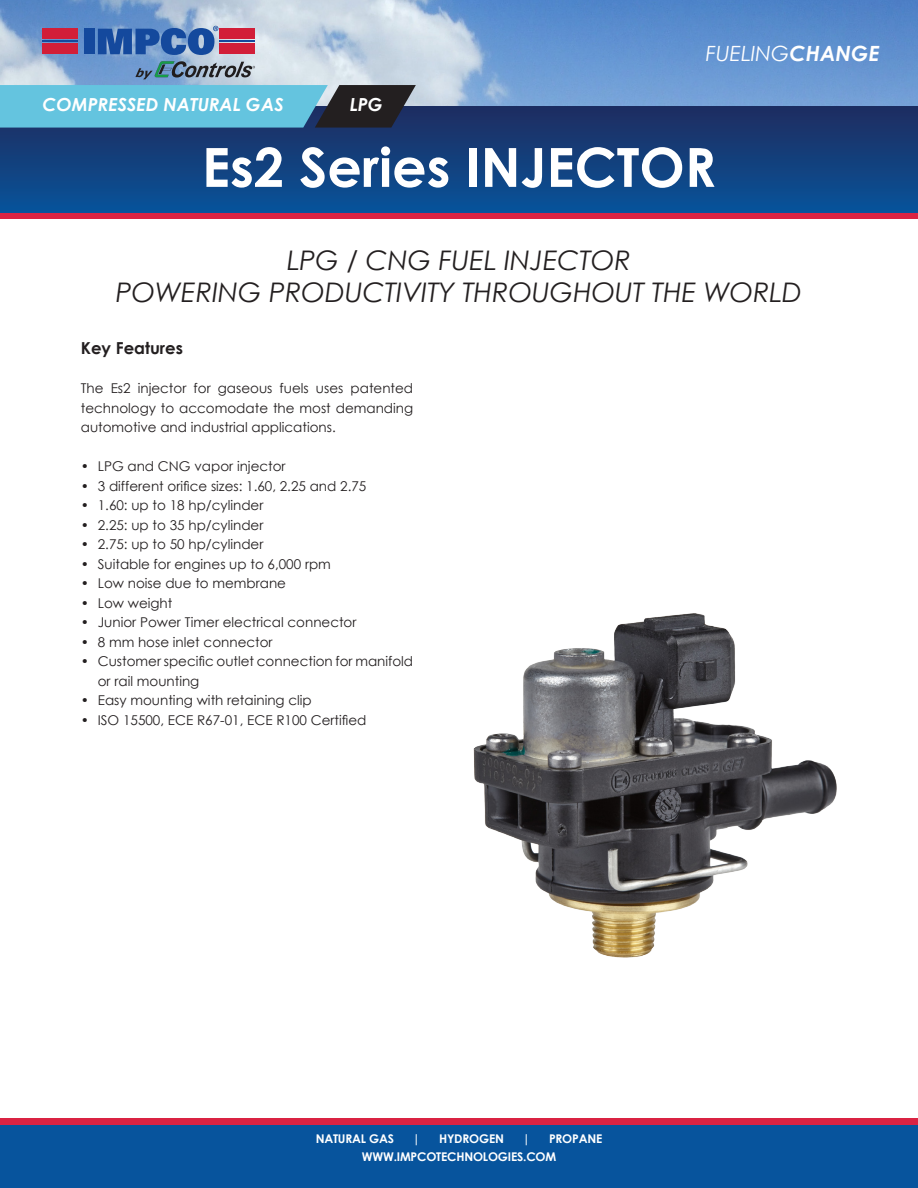
<style>
.page{position:relative;width:918px;height:1188px;background:#fff}
.page>*{position:absolute;margin:0;border:0;box-sizing:border-box;transform-origin:0 0}
.t1{font:700 54px "Century Gothic";color:#fff}
.t2{font:italic 27px/32.4px "Century Gothic";color:#231f20;text-align:center}
.t3{font:italic 21px "Century Gothic";color:#fff}
.t4{font:italic 700 18px "Century Gothic";color:#fff}
.t5{font:700 16.5px "Century Gothic";color:#231f20}
.t6{font:13.5px/19.5px "Century Gothic";color:#231f20;text-align:justify}
.t7{font:700 12px/18px "Century Gothic";letter-spacing:-.015em;color:#fff}
.s1{font-weight:700}
</style>
<div class="page">
<img style="left:0;top:0;width:918px;height:106px">
<div style="left:0;top:1124px;width:918px;height:64px;background:#07549d"></div>
<div style="left:0;top:213px;width:918px;height:6px;background:#da2343"></div>
<div style="left:0;top:1118px;width:918px;height:6px;background:#da2343"></div>
<div style="left:0;top:106px;width:918px;height:107px;background:linear-gradient(to bottom,#1f2c5f,#07539a)"></div>
<div style="left:84px;top:29px;width:10px;height:25px;background:#14499d"></div>
<svg style="left:98px;top:26px;width:120px;height:29px"></svg>
<div style="left:43px;top:28px;width:35px;height:11px;background:#d21e38"></div>
<div style="left:43px;top:44px;width:35px;height:10px;background:#d21e38"></div>
<hr style="left:43px;top:40px;width:35px;height:2px;background:#14499d">
<div style="left:219px;top:28px;width:36px;height:11px;background:#d21e38"></div>
<div style="left:219px;top:44px;width:36px;height:10px;background:#d21e38"></div>
<hr style="left:219px;top:40px;width:36px;height:2px;background:#14499d">
<svg style="left:135px;top:61px;width:120px;height:18px"></svg>
<img style="left:473px;top:613px;width:364px;height:345px">
<svg style="left:0;top:85px;width:416px;height:43px"></svg>
<h3 class="t4" style="left:43px;top:93px;width:243px">COMPRESSED NATURAL GAS</h3>
<h3 class="t4" style="left:350px;top:93px;width:35px">LPG</h3>
<h3 class="t3" style="left:706px;top:41px;width:175px">FUELING<span class="s1">CHANGE</span></h3>
<h1 class="t1" style="left:202px;top:133px;width:516px">Es2 Series INJECTOR</h1>
<h2 class="t2" style="left:116px;top:243px;width:688px">LPG / CNG FUEL INJECTOR<br>POWERING PRODUCTIVITY THROUGHOUT THE WORLD</h2>
<p class="t5" style="left:81px;top:338px;width:104px">Key Features</p>
<p class="t6" style="left:81px;top:379px;width:334px">The Es2 injector for gaseous fuels uses patented technology to accomodate the most demanding automotive and industrial applications.</p>
<p class="t6" style="left:81px;top:457px;width:206px">• LPG and CNG vapor injector</p>
<p class="t6" style="left:81px;top:476px;width:287px">• 3 different orifice sizes: 1.60, 2.25 and 2.75</p>
<p class="t6" style="left:81px;top:496px;width:184px">• 1.60: up to 18 hp/cylinder</p>
<p class="t6" style="left:81px;top:515px;width:184px">• 2.25: up to 35 hp/cylinder</p>
<p class="t6" style="left:81px;top:535px;width:184px">• 2.75: up to 50 hp/cylinder</p>
<p class="t6" style="left:81px;top:554px;width:252px">• Suitable for engines up to 6,000 rpm</p>
<p class="t6" style="left:81px;top:574px;width:207px">• Low noise due to membrane</p>
<p class="t6" style="left:81px;top:593px;width:93px">• Low weight</p>
<p class="t6" style="left:81px;top:612px;width:277px">• Junior Power Timer electrical connector</p>
<p class="t6" style="left:81px;top:632px;width:193px">• 8 mm hose inlet connector</p>
<p class="t6" style="left:98px;top:651px;width:317px;text-indent:-17px">• Customer specific outlet connection for manifold or rail mounting</p>
<p class="t6" style="left:81px;top:690px;width:233px">• Easy mounting with retaining clip</p>
<p class="t6" style="left:81px;top:710px;width:287px">• ISO 15500, ECE R67-01, ECE R100 Certified</p>
<p class="t7" style="left:316px;top:1129px;width:80px">NATURAL GAS</p>
<p class="t7" style="left:413px;top:1129px;width:9px">|</p>
<p class="t7" style="left:439px;top:1129px;width:66px">HYDROGEN</p>
<p class="t7" style="left:523px;top:1129px;width:9px">|</p>
<p class="t7" style="left:362px;top:1129px;width:242px;text-indent:187px">PROPANE<br>WWW.IMPCOTECHNOLOGIES.COM</p>
</div>
